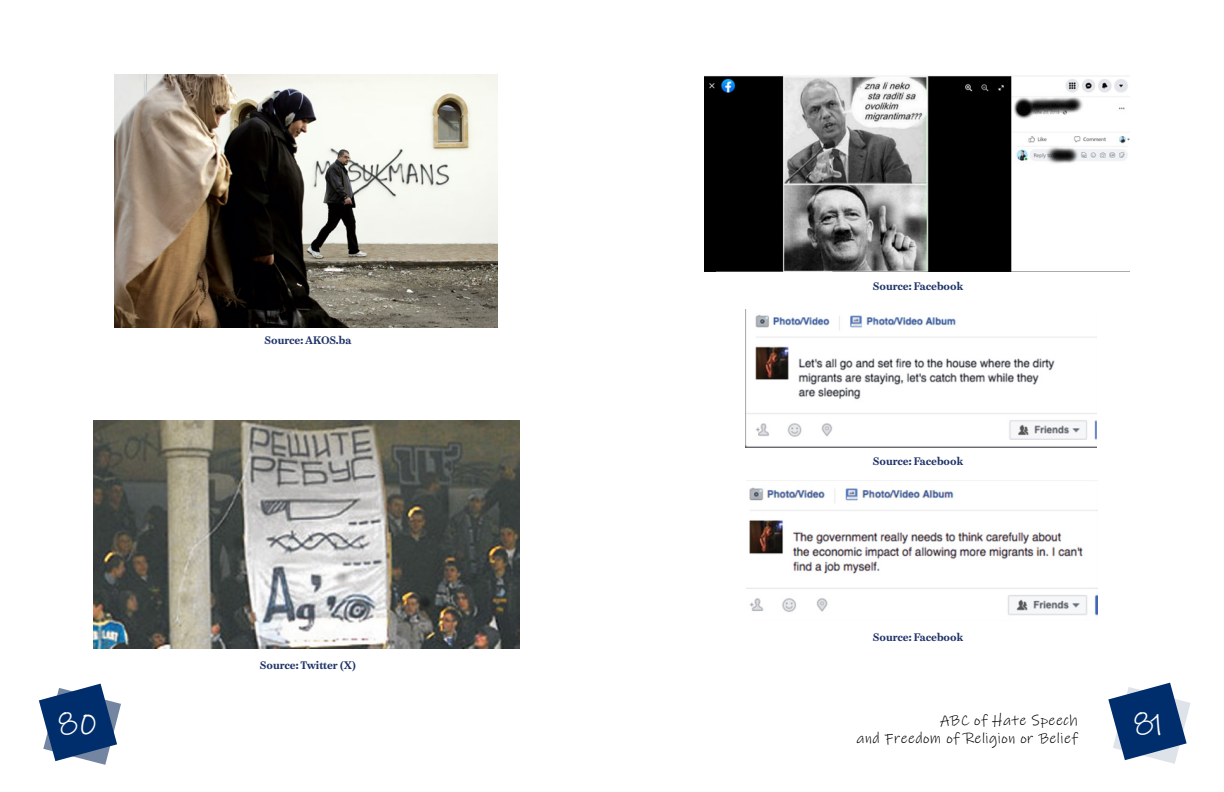
<style>
.page{position:relative;width:1224px;height:792px;background:#fff}
.page>*{position:absolute;margin:0;border:0;box-sizing:border-box;transform-origin:0 0}
.t1{font:30px "Ink Free";color:#fff}
.t2{font:15px/18px "Ink Free";letter-spacing:.03em;color:#000;text-align:right}
.t3{font:700 11px "Chamberi Text";color:#1f3368}
</style>
<div class="page">
<svg style="left:39px;top:684px;width:82px;height:81px"></svg>
<svg style="left:1108px;top:683px;width:83px;height:81px"></svg>
<img style="left:115px;top:74px;width:382px;height:254px">
<img style="left:93px;top:420px;width:426px;height:228px">
<img style="left:746px;top:314px;width:350px;height:133px">
<img style="left:705px;top:75px;width:425px;height:197px">
<img style="left:747px;top:487px;width:350px;height:129px">
<p class="t3" style="left:265px;top:331px;width:88px">Source: AKOS.ba</p>
<p class="t3" style="left:260px;top:657px;width:98px">Source: Twitter (X)</p>
<p class="t3" style="left:873px;top:277px;width:92px">Source: Facebook</p>
<p class="t3" style="left:873px;top:453px;width:92px">Source: Facebook</p>
<p class="t3" style="left:873px;top:628px;width:92px">Source: Facebook</p>
<h1 class="t1" style="left:58px;top:701px;width:40px">80</h1>
<h1 class="t1" style="left:1133px;top:701px;width:32px">81</h1>
<h2 class="t2" style="left:857px;top:711px;width:223px">ABC of Hate Speech<br>and Freedom of Religion or Belief</h2>
</div>
